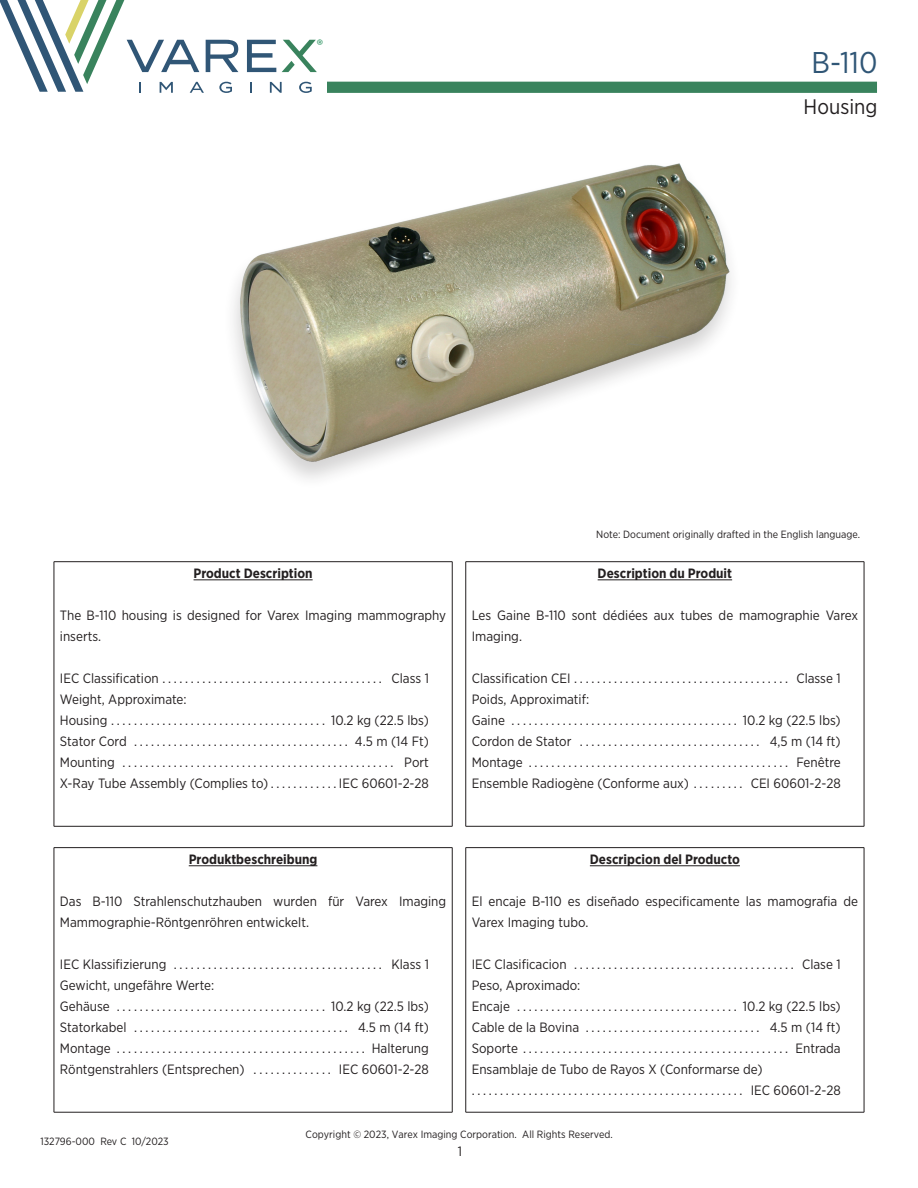
<style>
.page{position:relative;width:918px;height:1188px;background:#fff}
.page>*{position:absolute;margin:0;border:0;box-sizing:border-box;transform-origin:0 0}
.t1{font:30px "Gotham Narrow";color:#305676}
.t2{font:21px "Gotham Narrow";color:#231f20}
.Product_Description_11pt{font:13.5px/21px "Gotham Narrow";color:#231f20}
.t3{font:700 13.5px "Gotham Narrow";color:#231f20}
.t4{font:12.3px "Neutraface Text Book Alt";color:#0a8348}
.t5{font:10.5px "Gotham Narrow";color:#231f20}
</style>
<div class="page">
<div style="left:327px;top:82px;width:550px;height:11px;background:#39835d"></div>
<svg style="left:0;top:0;width:317px;height:93px"></svg>
<img style="left:233px;top:163px;width:498px;height:307px">
<hr style="left:466px;top:847px;width:398px;height:1px;background:#231f20">
<hr style="left:465px;top:848px;width:1px;height:264px;background:#231f20">
<hr style="left:864px;top:848px;width:1px;height:264px;background:#231f20">
<hr style="left:466px;top:1112px;width:398px;height:1px;background:#231f20">
<hr style="left:54px;top:847px;width:398px;height:1px;background:#231f20">
<hr style="left:54px;top:848px;width:1px;height:264px;background:#231f20">
<hr style="left:452px;top:848px;width:1px;height:264px;background:#231f20">
<hr style="left:54px;top:1112px;width:398px;height:1px;background:#231f20">
<hr style="left:54px;top:561px;width:398px;height:1px;background:#231f20">
<hr style="left:54px;top:562px;width:1px;height:264px;background:#231f20">
<hr style="left:452px;top:562px;width:1px;height:264px;background:#231f20">
<hr style="left:54px;top:826px;width:398px;height:1px;background:#231f20">
<hr style="left:466px;top:561px;width:398px;height:1px;background:#231f20">
<hr style="left:465px;top:562px;width:1px;height:264px;background:#231f20">
<hr style="left:864px;top:562px;width:1px;height:264px;background:#231f20">
<hr style="left:466px;top:826px;width:398px;height:1px;background:#231f20">
<hr style="left:194px;top:580px;width:119px;height:1px;background:#231f20">
<hr style="left:598px;top:580px;width:134px;height:1px;background:#231f20">
<hr style="left:189px;top:865px;width:128px;height:1px;background:#231f20">
<hr style="left:590px;top:865px;width:150px;height:1px;background:#231f20">
<p class="t4" style="left:317px;top:36px;width:8px">®</p>
<h1 class="t1" style="left:811px;top:44px;width:68px">B-110</h1>
<p class="t2" style="left:804px;top:94px;width:75px">Housing</p>
<p class="t3" style="left:194px;top:565px;width:121px">Product Description</p>
<p class="Product_Description_11pt" style="left:60px;top:605px;width:388px">The B-110 housing is designed for Varex Imaging mammography inserts.</p>
<p class="Product_Description_11pt" style="left:60px;top:668px;width:371px">IEC Classification ....................................... Class 1</p>
<p class="Product_Description_11pt" style="left:60px;top:689px;width:128px">Weight, Approximate:</p>
<p class="Product_Description_11pt" style="left:60px;top:710px;width:371px">Housing ...................................... 10.2 kg (22.5 lbs)</p>
<p class="Product_Description_11pt" style="left:60px;top:731px;width:371px">Stator Cord ...................................... 4.5 m (14 Ft)</p>
<p class="Product_Description_11pt" style="left:60px;top:752px;width:371px">Mounting ................................................ Port</p>
<p class="Product_Description_11pt" style="left:60px;top:773px;width:370px">X-Ray Tube Assembly (Complies to) . . . . . . . . . . . . IEC 60601-2-28</p>
<p class="t3" style="left:189px;top:851px;width:130px">Produktbeschreibung</p>
<p class="Product_Description_11pt" style="left:60px;top:891px;width:388px">Das B-110 Strahlenschutzhauben wurden für Varex Imaging<br>Mammographie-Röntgenröhren entwickelt.</p>
<p class="Product_Description_11pt" style="left:60px;top:954px;width:371px">IEC Klassifizierung ..................................... Klass 1</p>
<p class="Product_Description_11pt" style="left:60px;top:975px;width:156px">Gewicht, ungefähre Werte:</p>
<p class="Product_Description_11pt" style="left:60px;top:996px;width:371px">Gehäuse ..................................... 10.2 kg (22.5 lbs)</p>
<p class="Product_Description_11pt" style="left:60px;top:1017px;width:371px">Statorkabel ...................................... 4.5 m (14 ft)</p>
<p class="Product_Description_11pt" style="left:60px;top:1038px;width:371px">Montage ............................................ Halterung</p>
<p class="Product_Description_11pt" style="left:60px;top:1059px;width:370px">Röntgenstrahlers (Entsprechen) . . . . . . . . . . . . . . IEC 60601-2-28</p>
<p class="t5" style="left:596px;top:528px;width:265px">Note: Document originally drafted in the English language.</p>
<p class="t3" style="left:598px;top:565px;width:136px">Description du Produit</p>
<p class="Product_Description_11pt" style="left:472px;top:605px;width:388px">Les Gaine B-110 sont dédiées aux tubes de mamographie Varex<br>Imaging.</p>
<p class="Product_Description_11pt" style="left:472px;top:668px;width:371px">Classification CEI ...................................... Classe 1</p>
<p class="Product_Description_11pt" style="left:472px;top:689px;width:119px">Poids, Approximatif:</p>
<p class="Product_Description_11pt" style="left:472px;top:710px;width:371px">Gaine ........................................ 10.2 kg (22.5 lbs)</p>
<p class="Product_Description_11pt" style="left:472px;top:731px;width:371px">Cordon de Stator ................................ 4,5 m (14 ft)</p>
<p class="Product_Description_11pt" style="left:472px;top:752px;width:371px">Montage .............................................. Fenêtre</p>
<p class="Product_Description_11pt" style="left:472px;top:773px;width:371px">Ensemble Radiogène (Conforme aux) . . . . . . . . . CEI 60601-2-28</p>
<p class="t3" style="left:590px;top:851px;width:152px">Descripcion del Producto</p>
<p class="Product_Description_11pt" style="left:472px;top:891px;width:388px">El encaje B-110 es diseñado especificamente las mamografia de<br>Varex Imaging tubo.</p>
<p class="Product_Description_11pt" style="left:472px;top:954px;width:371px">IEC Clasificacion ....................................... Clase 1</p>
<p class="Product_Description_11pt" style="left:472px;top:975px;width:110px">Peso, Aproximado:</p>
<p class="Product_Description_11pt" style="left:472px;top:996px;width:371px">Encaje ....................................... 10.2 kg (22.5 lbs)</p>
<p class="Product_Description_11pt" style="left:472px;top:1017px;width:371px">Cable de la Bovina ............................... 4.5 m (14 ft)</p>
<p class="Product_Description_11pt" style="left:472px;top:1038px;width:371px">Soporte ............................................... Entrada</p>
<p class="Product_Description_11pt" style="left:472px;top:1059px;width:292px">Ensamblaje de Tubo de Rayos X (Conformarse de)</p>
<p class="Product_Description_11pt" style="left:472px;top:1080px;width:371px">................................................ IEC 60601-2-28</p>
<p class="t5" style="left:40px;top:1135px;width:130px">132796-000 Rev C 10/2023</p>
<p class="t5" style="left:306px;top:1127px;width:309px">Copyright © 2023, Varex Imaging Corporation. All Rights Reserved.</p>
<p class="Product_Description_11pt" style="left:458px;top:1140px;width:6px">1</p>
</div>
